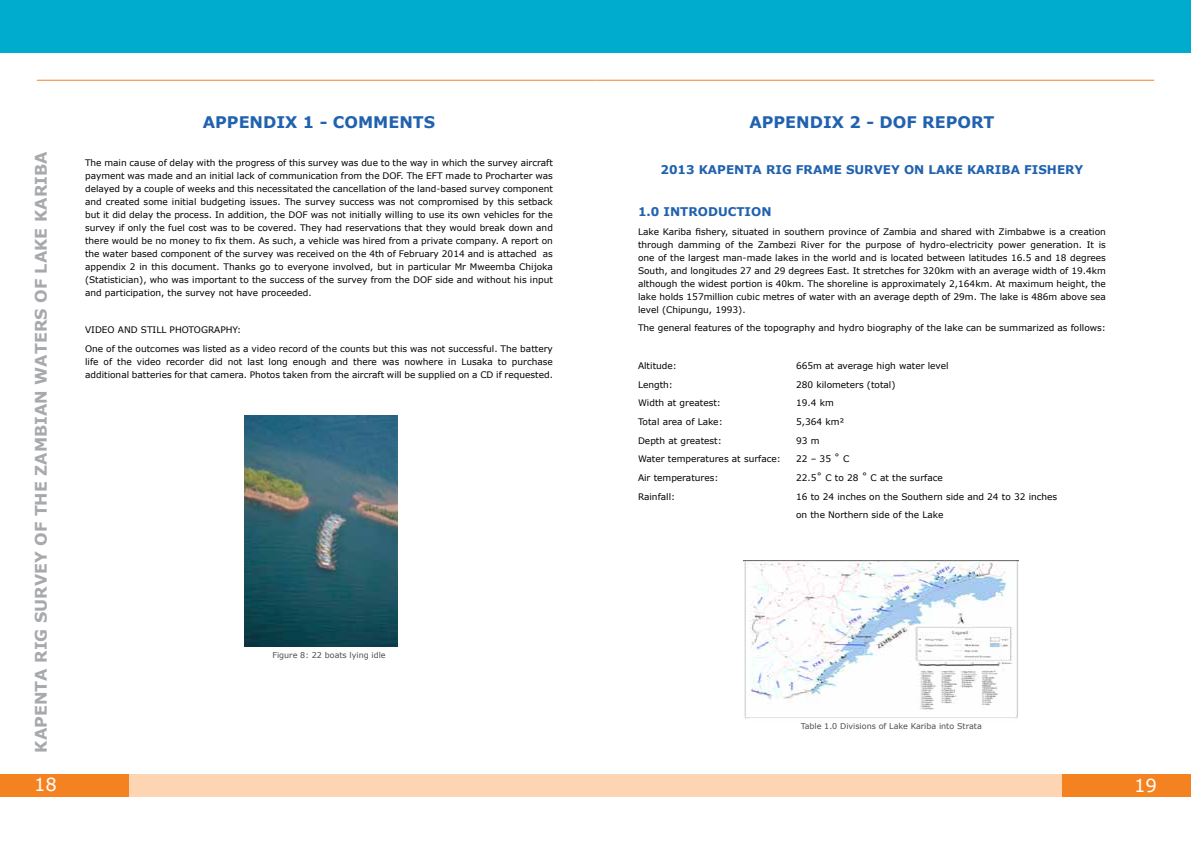
<style>
.page{position:relative;width:1191px;height:842px;background:#fff}
.page>*{position:absolute;margin:0;border:0;box-sizing:border-box;transform-origin:0 0}
.t1{font:18px "Verdana";color:#fff}
.t2{font:700 16px "Verdana";color:#a7a9ac}
.t3{font:700 16px "Verdana";color:#2062af}
.t4{font:700 12px "Verdana";color:#2062af}
.t5{font:9px/13px "Verdana";color:#000}
.t6{font:8px "Verdana";color:#4d4d4f}
</style>
<div class="page">
<div style="left:0;top:774px;width:129px;height:23px;background:#f58220"></div>
<div style="left:129px;top:774px;width:466px;height:23px;background:#fed5b2"></div>
<div style="left:0;top:0;width:595px;height:53px;background:#00accd"></div>
<div style="left:595px;top:0;width:596px;height:53px;background:#00accd"></div>
<hr style="left:37px;top:80px;width:558px;height:1px;background:#f58220">
<hr style="left:595px;top:80px;width:559px;height:1px;background:#f58220">
<div style="left:1062px;top:774px;width:129px;height:23px;background:#f58220"></div>
<div style="left:595px;top:774px;width:467px;height:23px;background:#fed5b2"></div>
<img style="left:244px;top:416px;width:154px;height:230px">
<img style="left:743px;top:561px;width:275px;height:158px">
<h2 class="t3" style="left:203px;top:111px;width:198px">APPEN DIX 1 - COMMENTS</h2>
<p class="t5" style="left:85px;top:156px;width:469px;text-align:justify">The main cause of delay with the progress of this survey was due to the way in which the survey aircraft payment was made and an initial lack of communication from the DOF. The EFT made to Procharter was delayed by a couple of weeks and this necessitated the cancellation of the land-based survey component and created some initial budgeting issues. The survey success was not compromised by this setback but it did delay the process. In addition, the DOF was not initially willing to use its own vehicles for the survey if only the fuel cost was to be covered. They had reservations that they would break down and there would be no money to fix them. As such, a vehicle was hired from a private company. A report on the water based component of the survey was received on the 4th of February 2014 and is attached as appendix 2 in this document. Thanks go to everyone involved, but in particular Mr Mweemba Chijoka (Statistician), who was important to the success of the survey from the DOF side and without his input and participation, the survey not have proceeded.</p>
<p class="t5" style="left:85px;top:320px;width:469px;line-height:18.7px">VIDEO AND STILL PHOTOGRAPHY:<br>One of the outcomes was listed as a video record of the counts but this was not successful. The battery</p>
<p class="t5" style="left:85px;top:355px;width:469px">life of the video recorder did not last long enough and there was nowhere in Lusaka to purchase additional batteries for that camera. Photos taken from the aircraft will be supplied on a CD if requested.</p>
<h2 class="t3" style="left:749px;top:111px;width:243px">APPEN DIX 2 - DOF RE PO RT</h2>
<h3 class="t4" style="left:660px;top:161px;width:115px">2013 KAPENTA RIG</h3>
<h3 class="t4" style="left:796px;top:161px;width:69px">FRAM E SURV</h3>
<h3 class="t4" style="left:883px;top:161px;width:192px">EY ON LAKE KARI BA FISH ERY</h3>
<h3 class="t4" style="left:638px;top:203px;width:135px">1.0 INTRODUCTION</h3>
<p class="t5" style="left:638px;top:225px;width:469px;text-align:justify">Lake Kariba fishery, situated in southern province of Zambia and shared with Zimbabwe is a creation through damming of the Zambezi River for the purpose of hydro-electricity power generation. It is one of the largest man-made lakes in the world and is located between latitudes 16.5 and 18 degrees South, and longitudes 27 and 29 degrees East. It stretches for 320km with an average width of 19.4km although the widest portion is 40km. The shoreline is approximately 2,164km. At maximum height, the lake holds 157million cubic metres of water with an average depth of 29m. The lake is 486m above sea level (Chipungu, 1993).</p>
<p class="t5" style="left:638px;top:322px;width:469px">The general features of the topography and hydro biography of the lake can be summarized as follows:</p>
<p class="t5" style="left:638px;top:359px;width:40px">Altitude:</p>
<p class="t5" style="left:796px;top:359px;width:154px">665m at average high water level</p>
<p class="t5" style="left:638px;top:378px;width:37px">Length:</p>
<p class="t5" style="left:796px;top:378px;width:101px">280 kilometers (total)</p>
<p class="t5" style="left:638px;top:396px;width:84px">Width at greatest:</p>
<p class="t5" style="left:796px;top:396px;width:39px">19.4 km</p>
<p class="t5" style="left:638px;top:415px;width:86px">Total area of Lake:</p>
<p class="t5" style="left:796px;top:415px;width:50px">5,364 km²</p>
<p class="t5" style="left:638px;top:434px;width:85px">Depth at greatest:</p>
<p class="t5" style="left:796px;top:434px;width:25px">93 m</p>
<p class="t5" style="left:638px;top:452px;width:144px">Water temperatures at surface:</p>
<p class="t5" style="left:796px;top:452px;width:55px">22 – 35 ˚ C</p>
<p class="t5" style="left:638px;top:471px;width:82px">Air temperatures:</p>
<p class="t5" style="left:796px;top:471px;width:148px">22.5˚ C to 28 ˚ C at the surface</p>
<p class="t5" style="left:638px;top:490px;width:39px">Rainfall:</p>
<p class="t5" style="left:796px;top:487px;width:263px;line-height:18.7px">16 to 24 inches on the Southern side and 24 to 32 inches on the Northern side of the Lake</p>
<h2 class="t2" style="left:30px;top:753px;width:603px;rotate:-90deg">KAPENTA RIG SURVEY OF THE ZAMBIAN WATERS OF LAKE KARIBA</h2>
<h1 class="t1" style="left:34px;top:772px;width:24px">18</h1>
<h1 class="t1" style="left:1134px;top:773px;width:24px">19</h1>
<p class="t6" style="left:272px;top:650px;width:115px">Figure 8: 22 boats lying idle</p>
<p class="t6" style="left:800px;top:721px;width:183px">Table 1.0 Divisions of Lake Kariba into Strata</p>
</div>
